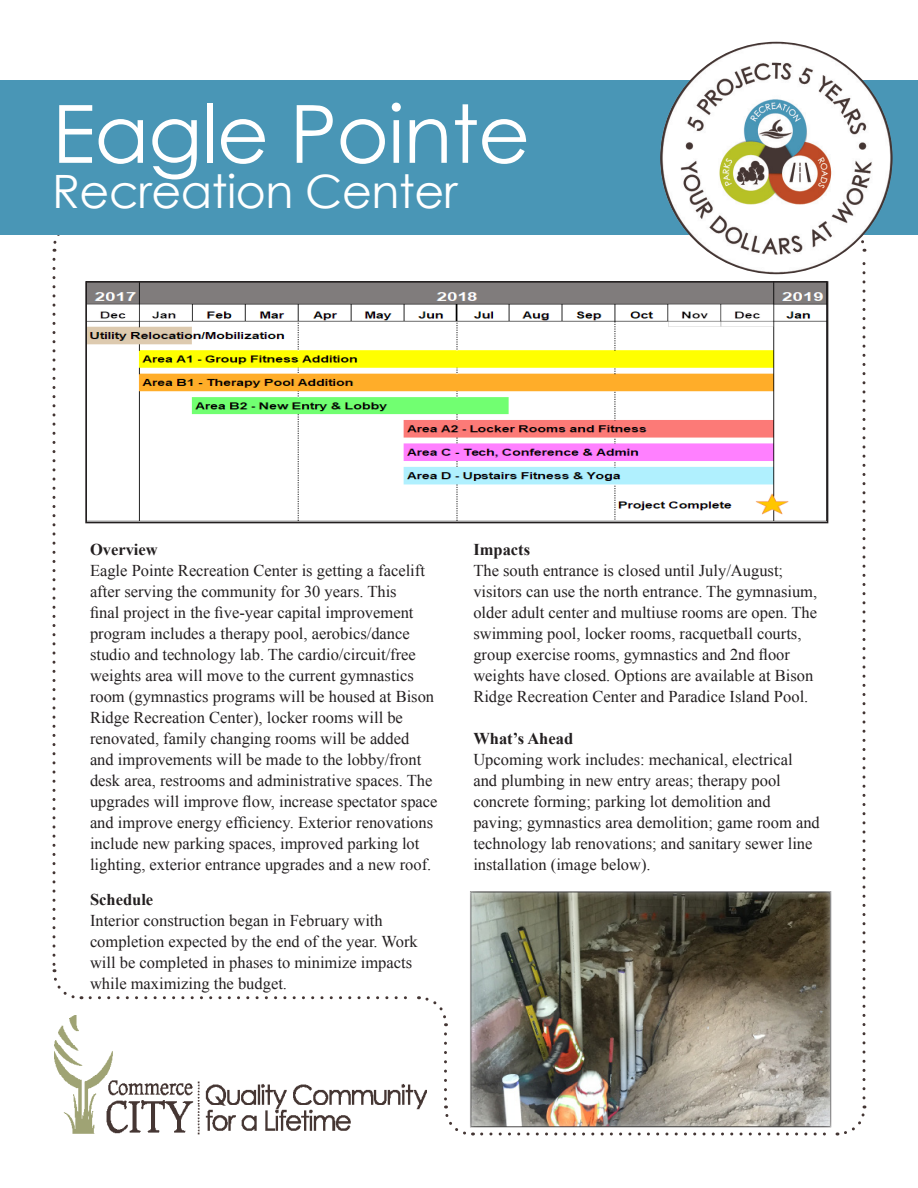
<style>
.page{position:relative;width:918px;height:1188px;background:#fff}
.page>*{position:absolute;margin:0;border:0;box-sizing:border-box;transform-origin:0 0}
.t1{font:80.25px "Century Gothic";letter-spacing:-.01em;color:#fff}
.t2{font:46.05px "Century Gothic";letter-spacing:-.01em;color:#fff}
.t3{font:16.5px/21px "Times New Roman";color:#231f20}
.t4{font:700 16.5px "Times New Roman";color:#231f20}
</style>
<div class="page">
<svg style="left:52px;top:259px;width:30px;height:741px"></svg>
<svg style="left:90px;top:996px;width:358px;height:30px"></svg>
<svg style="left:444px;top:1034px;width:29px;height:102px"></svg>
<svg style="left:482px;top:1106px;width:385px;height:30px"></svg>
<svg style="left:838px;top:235px;width:28px;height:863px"></svg>
<img style="left:54px;top:1016px;width:373px;height:119px">
<div style="left:0;top:81px;width:918px;height:154px;background:#4996b6"></div>
<img style="left:660px;top:42px;width:233px;height:232px;border-radius:116px">
<img style="left:88px;top:284px;width:737px;height:236px">
<div style="left:85px;top:281px;width:743px;height:242px;border:2px solid #231f20"></div>
<div style="left:468px;top:891px;width:365px;height:239px;background:#fff;opacity:.75"></div>
<p class="t1" style="left:52px;top:85px;width:480px">Eagle Pointe</p>
<p class="t2" style="left:52px;top:163px;width:407px">Recreation Center</p>
<p class="t4" style="left:90px;top:538px;width:69px">Overview</p>
<p class="t3" style="left:90px;top:560px;width:349px">Eagle Pointe Recreation Center is getting a facelift after serving the community for 30 years. This<br>final project in the five-year capital improvement program includes a therapy pool, aerobics/dance studio and technology lab. The cardio/circuit/free weights area will move to the current gymnastics room (gymnastics programs will be housed at Bison Ridge Recreation Center), locker rooms will be renovated, family changing rooms will be added<br>and improvements will be made to the lobby/front desk area, restrooms and administrative spaces. The upgrades will improve flow, increase spectator space and improve energy efficiency. Exterior renovations include new parking spaces, improved parking lot lighting, exterior entrance upgrades and a new roof.</p>
<p class="t4" style="left:90px;top:888px;width:65px">Schedule</p>
<p class="t3" style="left:90px;top:909px;width:329px">Interior construction began in February with completion expected by the end of the year. Work will be completed in phases to minimize impacts while maximizing the budget.</p>
<p class="t4" style="left:473px;top:538px;width:58px">Impacts</p>
<p class="t3" style="left:473px;top:559px;width:345px">The south entrance is closed until July/August; visitors can use the north entrance. The gymnasium, older adult center and multiuse rooms are open. The swimming pool, locker rooms, racquetball courts, group exercise rooms, gymnastics and 2nd floor weights have closed. Options are available at Bison Ridge Recreation Center and Paradice Island Pool.</p>
<p class="t4" style="left:473px;top:727px;width:101px">What’s Ahead</p>
<p class="t3" style="left:473px;top:748px;width:348px">Upcoming work includes: mechanical, electrical and plumbing in new entry areas; therapy pool concrete forming; parking lot demolition and paving; gymnastics area demolition; game room and technology lab renovations; and sanitary sewer line installation (image below).</p>
</div>
